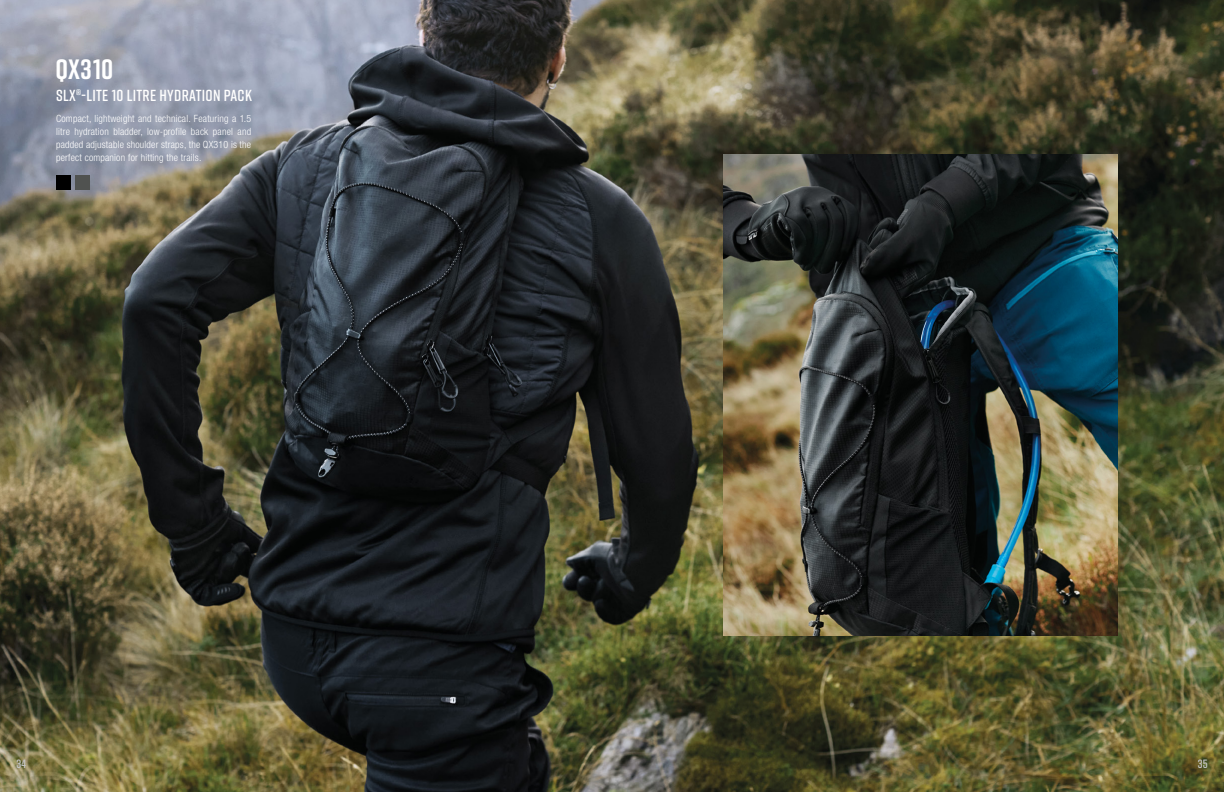
<style>
.page{position:relative;width:1224px;height:792px;background:#fff}
.page>*{position:absolute;margin:0;border:0;box-sizing:border-box;transform-origin:0 0}
.t1{font:700 28px "Rift";letter-spacing:.015em;color:#fff}
.t2{font:600 16px "Rift";letter-spacing:.02em;color:#fff}
.t3{font:600 12px "Rift";color:#c6c6c6}
.t4{font:300 condensed 10px/13px "Helvetica Neue LT Pro";letter-spacing:.02em;color:#fff;text-align:justify}
.s1{font-size:15px}
</style>
<div class="page">
<img style="left:0;top:0;width:1224px;height:792px">
<img style="left:724px;top:154px;width:394px;height:481px">
<div style="left:75px;top:175px;width:14px;height:14px;background:#505250"></div>
<div style="left:57px;top:175px;width:14px;height:14px;background:#000"></div>
<h1 class="t1" style="left:55px;top:49px;width:60px">QX310</h1>
<h2 class="t2" style="left:56px;top:84px;width:197px">SLX<span class="s1">®</span>-LITE 10 LITRE HYDRATION PACK</h2>
<p class="t4" style="left:56px;top:112px;width:197px">Compact, lightweight and technical. Featuring a 1.5 litre hydration bladder, low-profile back panel and padded adjustable shoulder straps, the QX310 is the perfect companion for hitting the trails.</p>
<p class="t3" style="left:16px;top:756px;width:11px">34</p>
<p class="t3" style="left:1198px;top:756px;width:11px">35</p>
</div>
